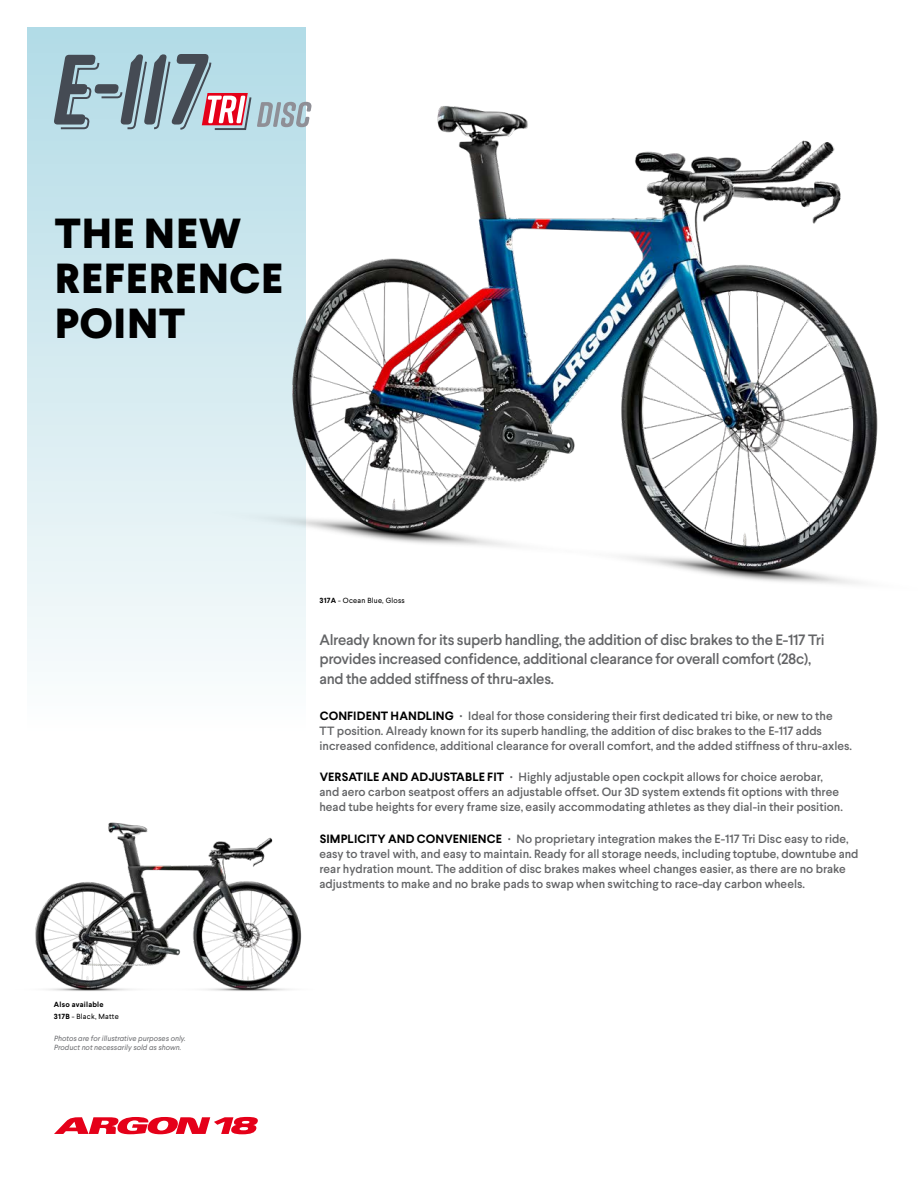
<style>
.page{position:relative;width:918px;height:1188px;background:#fff}
.page>*{position:absolute;margin:0;border:0;box-sizing:border-box;transform-origin:0 0}
.t1{font:800 42px/45px "Larsseit";letter-spacing:.02em;color:#000}
.t2{font:500 15px/19.5px "Larsseit";letter-spacing:-.02em;color:#636466}
.t3{font:500 12px/15px "Larsseit";color:#636466}
.t4{font:italic 7.5px/9px "Larsseit";color:#6d6e71}
.t5{font:700 7.35px/12.5px "Larsseit";letter-spacing:.03em;color:#000}
.t6{font:7.35px "Larsseit";letter-spacing:.03em;color:#000}
.s1{font-weight:400}
.s2{font-weight:700}
.s3{font-weight:700;color:#000}
.s4{font-size:15px}
</style>
<div class="page">
<div style="left:27px;top:27px;width:279px;height:710px;background:linear-gradient(to bottom,#b1dbe6,#fcfdfd)"></div>
<img style="left:193px;top:50px;width:685px;height:578px">
<img style="left:35px;top:822px;width:267px;height:169px">
<svg style="left:54px;top:1117px;width:204px;height:17px"></svg>
<svg style="left:54px;top:54px;width:258px;height:77px"></svg>
<h1 class="t1" style="left:55px;top:211px;width:230px">THE NEW<br>REFERENCE<br>POINT</h1>
<p class="t5" style="left:54px;top:998px;width:66px">Also available<br>317B <span class="s1">- Black, Matte</span></p>
<p class="t4" style="left:54px;top:1033px;width:133px">Photos are for illustrative purposes only.<br>Product not necessarily sold as shown.</p>
<p class="t6" style="left:320px;top:596px;width:87px"><span class="s2">317A</span> - Ocean Blue, Gloss</p>
<p class="t2" style="left:320px;top:630px;width:507px">Already known for its superb handling, the addition of disc brakes to the E-117 Tri provides increased confidence, additional clearance for overall comfort (28c), and the added stiffness of thru-axles.</p>
<p class="t3" style="left:319px;top:708px;width:534px"><span class="s3">CONFIDENT HANDLING</span> <span class="s4">·</span> Ideal for those considering their first dedicated tri bike, or new to the<br>TT position. Already known for its superb handling, the addition of disc brakes to the E-117 adds increased confidence, additional clearance for overall comfort, and the added stiffness of thru-axles.</p>
<p class="t3" style="left:319px;top:770px;width:525px"><span class="s3">VERSATILE AND ADJUSTABLE FIT</span> <span class="s4">·</span> Highly adjustable open cockpit allows for choice aerobar, and aero carbon seatpost offers an adjustable offset. Our 3D system extends fit options with three head tube heights for every frame size, easily accommodating athletes as they dial-in their position.</p>
<p class="t3" style="left:319px;top:831px;width:541px"><span class="s3">SIMPLICITY AND CONVENIENCE</span> <span class="s4">·</span> No proprietary integration makes the E-117 Tri Disc easy to ride, easy to travel with, and easy to maintain. Ready for all storage needs, including toptube, downtube and rear hydration mount. The addition of disc brakes makes wheel changes easier, as there are no brake adjustments to make and no brake pads to swap when switching to race-day carbon wheels.</p>
</div>
